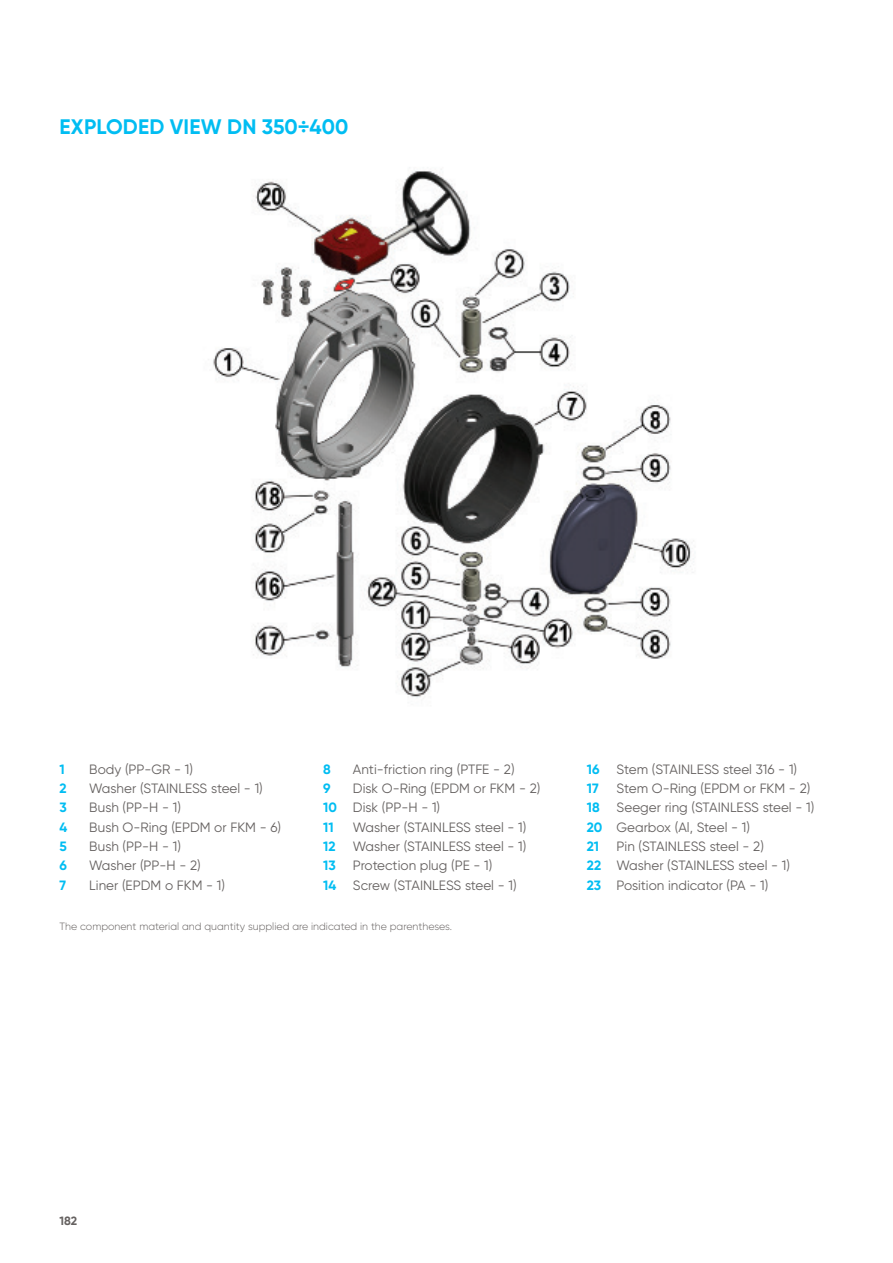
<style>
.page{position:relative;width:893px;height:1263px;background:#fff}
.page>*{position:absolute;margin:0;border:0;box-sizing:border-box;transform-origin:0 0}
.t1{font:700 21px "Gilroy";letter-spacing:.01em;color:#01bdf2}
.t2{font:13.5px/19.4px "Gilroy";color:#656160}
.t3{font:700 13.5px "Gilroy";color:#01bdf2}
.t4{font:700 12px "Gilroy";color:#656160}
.t5{font:300 10.5px "Gilroy";color:#656160}
.s1{font-weight:700;color:#01bdf2}
</style>
<div class="page">
<img style="left:213px;top:169px;width:481px;height:529px">
<h1 class="t1" style="left:60px;top:113px;width:290px">EXPLODED VIEW DN 350÷400</h1>
<p class="t3" style="left:60px;top:761px;width:7px">1</p>
<p class="t2" style="left:89px;top:759px;width:105px">Body (PP-GR - 1)</p>
<p class="t3" style="left:60px;top:780px;width:9px">2</p>
<p class="t2" style="left:89px;top:778px;width:175px">Washer (STAINLESS steel - 1)</p>
<p class="t3" style="left:60px;top:799px;width:9px">3</p>
<p class="t2" style="left:89px;top:798px;width:93px">Bush (PP-H - 1)</p>
<p class="t3" style="left:60px;top:818px;width:9px">4</p>
<p class="t2" style="left:89px;top:817px;width:193px">Bush O-Ring (EPDM or FKM - 6)</p>
<p class="t3" style="left:60px;top:838px;width:9px">5</p>
<p class="t2" style="left:89px;top:836px;width:93px">Bush (PP-H - 1)</p>
<p class="t3" style="left:60px;top:857px;width:9px">6</p>
<p class="t2" style="left:89px;top:856px;width:113px">Washer (PP-H - 2)</p>
<p class="t3" style="left:60px;top:876px;width:8px">7</p>
<p class="t2" style="left:89px;top:875px;width:137px">Liner (EPDM o FKM - 1)</p>
<p class="t3" style="left:323px;top:761px;width:9px">8</p>
<p class="t2" style="left:353px;top:759px;width:163px">Anti-friction ring (PTFE - 2)</p>
<p class="t3" style="left:323px;top:780px;width:9px">9</p>
<p class="t2" style="left:323px;top:778px;width:219px;text-indent:30px">Disk O-Ring (EPDM or FKM - 2)<br><span class="s1">10</span> Disk (PP-H - 1)<br><span class="s1">11</span></p>
<p class="t2" style="left:353px;top:817px;width:175px">Washer (STAINLESS steel - 1)</p>
<p class="t3" style="left:323px;top:838px;width:14px">12</p>
<p class="t2" style="left:353px;top:836px;width:175px">Washer (STAINLESS steel - 1)</p>
<p class="t3" style="left:323px;top:857px;width:14px">13</p>
<p class="t2" style="left:323px;top:856px;width:195px;text-align:center">Protection plug (PE - 1)<br><span class="s1">14</span> Screw (STAINLESS steel - 1)</p>
<p class="t5" style="left:60px;top:919px;width:394px">The component material and quantity supplied are indicated in the parentheses.</p>
<p class="t3" style="left:587px;top:761px;width:14px">16</p>
<p class="t2" style="left:617px;top:759px;width:182px">Stem (STAINLESS steel 316 - 1)</p>
<p class="t3" style="left:587px;top:780px;width:13px">17</p>
<p class="t2" style="left:617px;top:778px;width:195px">Stem O-Ring (EPDM or FKM - 2)</p>
<p class="t3" style="left:587px;top:799px;width:14px">18</p>
<p class="t2" style="left:587px;top:798px;width:229px;text-indent:30px">Seeger ring (STAINLESS steel - 1)<br><span class="s1">20</span> Gearbox (Al, Steel - 1)<br><span class="s1">21</span></p>
<p class="t2" style="left:587px;top:836px;width:205px;text-indent:30px">Pin (STAINLESS steel - 2)<br><span class="s1">22</span> Washer (STAINLESS steel - 1)<br><span class="s1">23</span> Position indicator (PA - 1)</p>
<p class="t4" style="left:60px;top:1213px;width:19px">182</p>
</div>
